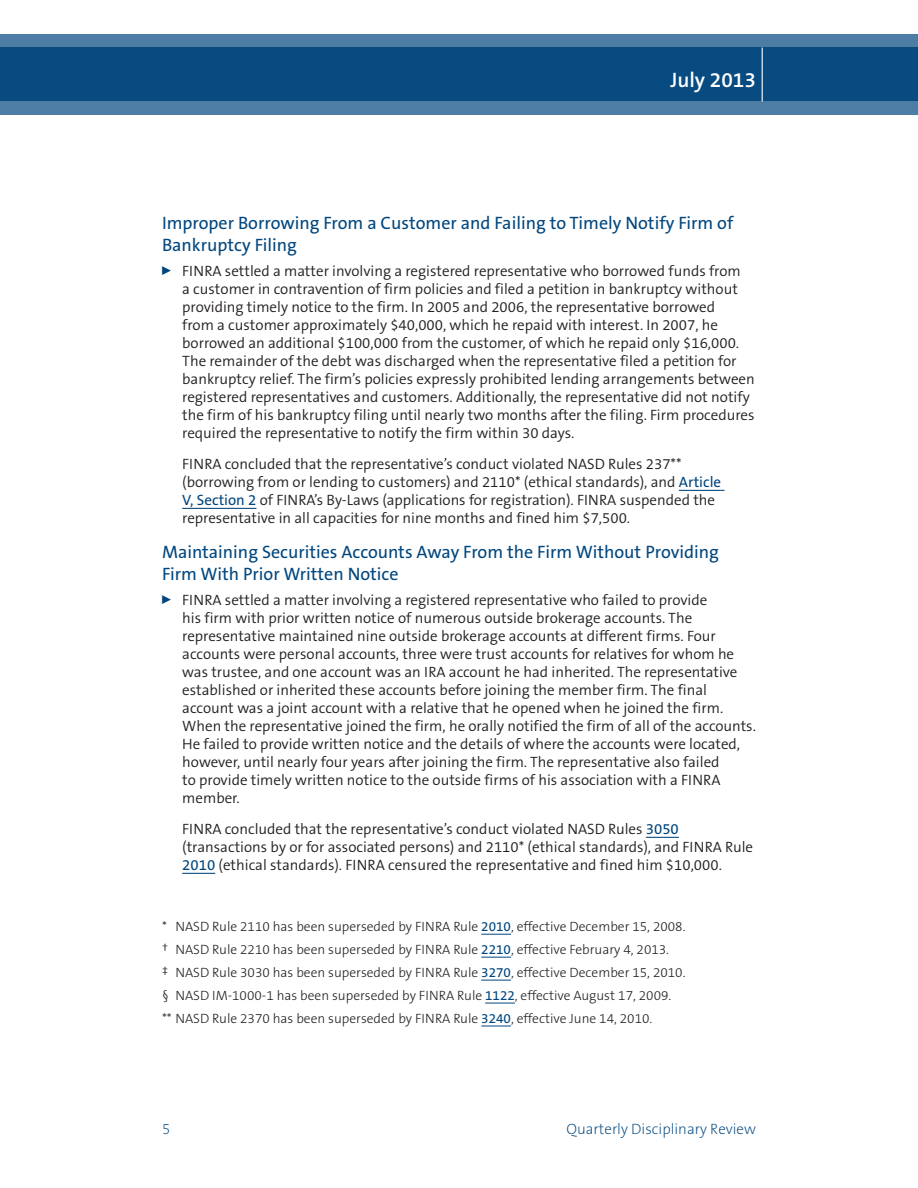
<style>
.page{position:relative;width:918px;height:1188px;background:#fff}
.page>*{position:absolute;margin:0;border:0;box-sizing:border-box;transform-origin:0 0}
.t1{font:600 21px "The Sans B6";color:#fff}
.t2{font:18px/21.6px "The Sans B5 Plain";color:#00467e}
.t3{font:300 15px/18px "The Sans B4";color:#231f20}
.t4{font:200 15px "The Sans B2";color:#00467e}
.t5{font:300 13.5px/23px "The Sans B3";color:#231f20}
.s1{font-family:"The Sans B5 Plain";font-weight:400;color:#00467e}
</style>
<div class="page">
<svg style="left:0;top:34px;width:918px;height:81px;fill:#074b81"></svg>
<hr style="left:762px;top:48px;width:1px;height:54px;background:#fff">
<hr style="left:679px;top:490px;width:45px;height:1px;background:#00467e">
<hr style="left:182px;top:508px;width:74px;height:1px;background:#00467e">
<hr style="left:646px;top:837px;width:33px;height:1px;background:#00467e">
<hr style="left:182px;top:873px;width:33px;height:1px;background:#00467e">
<hr style="left:481px;top:934px;width:30px;height:1px;background:#00467e">
<hr style="left:481px;top:957px;width:30px;height:1px;background:#00467e">
<hr style="left:481px;top:980px;width:30px;height:1px;background:#00467e">
<hr style="left:485px;top:1003px;width:30px;height:1px;background:#00467e">
<hr style="left:481px;top:1026px;width:30px;height:1px;background:#00467e">
<h1 class="t1" style="left:670px;top:69px;width:87px">July 2013</h1>
<p class="t2" style="left:162px;top:213px;width:573px">Improper Borrowing From a Customer and Failing to Timely Notify Firm of<br>Bankruptcy Filing</p>
<p class="t3" style="left:182px;top:262px;width:574px;text-indent:-20px"><sup>0</sup> FINRA settled a matter involving a registered representative who borrowed funds from<br>a customer in contravention of firm policies and filed a petition in bankruptcy without providing timely notice to the firm. In 2005 and 2006, the representative borrowed<br>from a customer approximately $40,000, which he repaid with interest. In 2007, he borrowed an additional $100,000 from the customer, of which he repaid only $16,000.<br>The remainder of the debt was discharged when the representative filed a petition for bankruptcy relief. The firm’s policies expressly prohibited lending arrangements between registered representatives and customers. Additionally, the representative did not notify the firm of his bankruptcy filing until nearly two months after the filing. Firm procedures required the representative to notify the firm within 30 days.</p>
<p class="t3" style="left:182px;top:456px;width:540px">FINRA concluded that the representative’s conduct violated NASD Rules 237** (borrowing from or lending to customers) and 2110* (ethical standards), and <span class="s1">Article V, Section 2</span> of FINRA’s By-Laws (applications for registration). FINRA suspended the representative in all capacities for nine months and fined him $7,500.</p>
<p class="t2" style="left:162px;top:542px;width:558px">Maintaining Securities Accounts Away From the Firm Without Providing<br>Firm With Prior Written Notice</p>
<p class="t3" style="left:182px;top:591px;width:575px;text-indent:-20px"><sup>0</sup> FINRA settled a matter involving a registered representative who failed to provide<br>his firm with prior written notice of numerous outside brokerage accounts. The representative maintained nine outside brokerage accounts at different firms. Four accounts were personal accounts, three were trust accounts for relatives for whom he was trustee, and one account was an IRA account he had inherited. The representative established or inherited these accounts before joining the member firm. The final account was a joint account with a relative that he opened when he joined the firm.<br>When the representative joined the firm, he orally notified the firm of all of the accounts.<br>He failed to provide written notice and the details of where the accounts were located, however, until nearly four years after joining the firm. The representative also failed<br>to provide timely written notice to the outside firms of his association with a FINRA member.</p>
<p class="t3" style="left:182px;top:821px;width:572px">FINRA concluded that the representative’s conduct violated NASD Rules <span class="s1">3050 </span>(transactions by or for associated persons) and 2110* (ethical standards), and FINRA Rule<br><span class="s1">2010</span> (ethical standards). FINRA censured the representative and fined him $10,000.</p>
<p class="t5" style="left:162px;top:916px;width:525px">* NASD Rule 2110 has been superseded by FINRA Rule <span class="s1">2010</span>, effective December 15, 2008. † NASD Rule 2210 has been superseded by FINRA Rule <span class="s1">2210</span>, effective February 4, 2013.<br>‡ NASD Rule 3030 has been superseded by FINRA Rule <span class="s1">3270</span>, effective December 15, 2010. § NASD IM-1000-1 has been superseded by FINRA Rule <span class="s1">1122</span>, effective August 17, 2009.<br>** NASD Rule 2370 has been superseded by FINRA Rule <span class="s1">3240</span>, effective June 14, 2010.</p>
<p class="t4" style="left:162px;top:1120px;width:10px">5</p>
<p class="t4" style="left:567px;top:1120px;width:191px">Quarterly Disciplinary Review</p>
</div>
